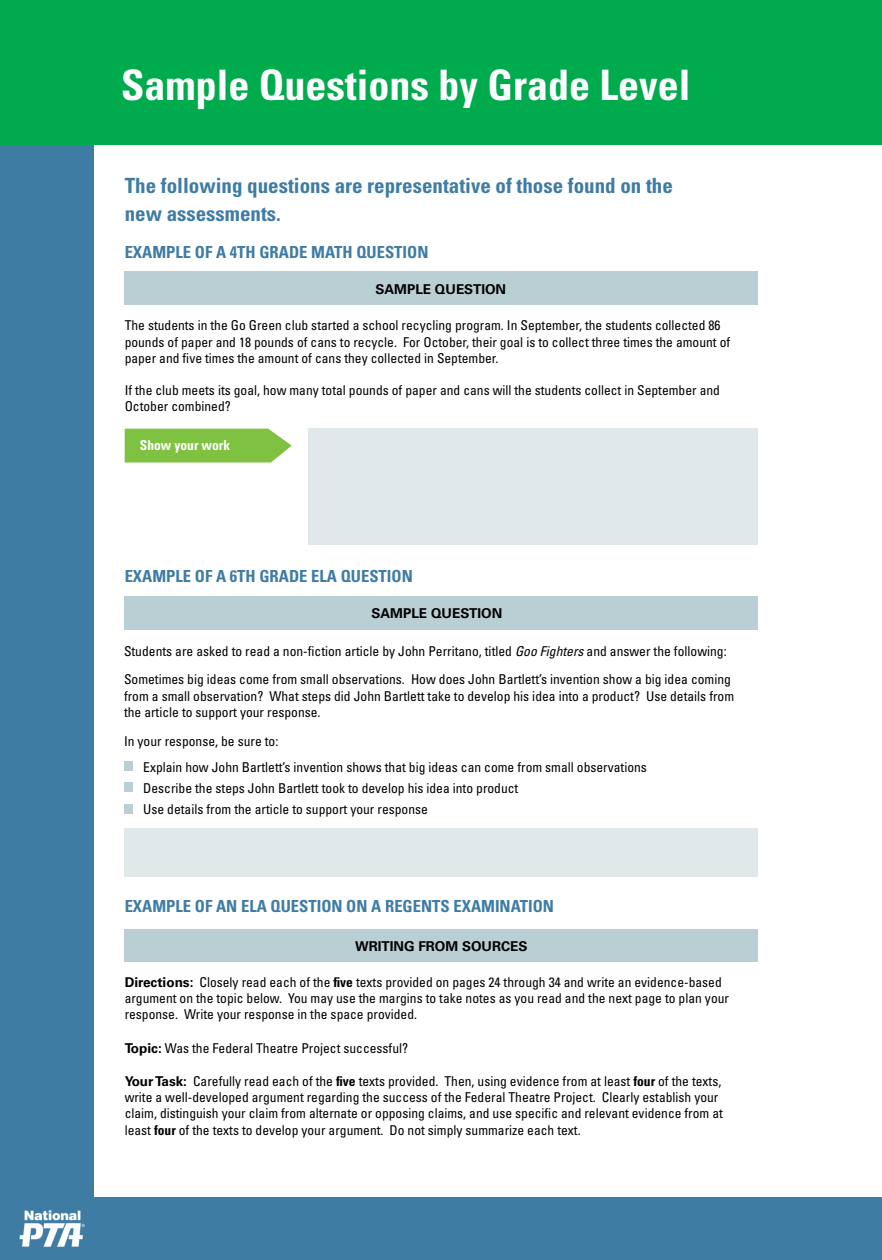
<style>
.page{position:relative;width:882px;height:1260px;background:#fff}
.page>*{position:absolute;margin:0;border:0;box-sizing:border-box;transform-origin:0 0}
.t1{font:700 condensed 42px "Univers LT Std";color:#fff}
.t2{font:700 condensed 21px/28px "Univers LT Std";color:#3f7ca4}
.t3{font:700 condensed 16.62px "Univers LT Std";color:#3f7ca4}
.t4{font:condensed 13.65px/28.7px "Univers LT Std";color:#000}
.t5{font:700 13.65px "Univers LT Std";color:#000}
.t6{font:condensed 13.47px/16.3px "Univers LT Std";color:#000}
.t7{font:700 13.47px "Univers LT Std";color:#000}
.t8{font:700 condensed 13.47px "Univers LT Std";color:#fff}
.s1{font-style:italic}
.s2{font-weight:700;font-stretch:normal}
.s3{font-weight:700}
</style>
<div class="page">
<div style="left:0;top:113px;width:94px;height:1147px;background:#3f7ca4"></div>
<div style="left:0;top:0;width:882px;height:144px;background:#00ab4d"></div>
<div style="left:87px;top:1197px;width:795px;height:63px;background:#3f7ca4"></div>
<div style="left:125px;top:271px;width:633px;height:34px;background:#bacfd4"></div>
<svg style="left:125px;top:429px;width:167px;height:34px;background:#89c651"></svg>
<div style="left:308px;top:429px;width:450px;height:116px;background:#e1e8ea"></div>
<div style="left:125px;top:596px;width:633px;height:34px;background:#bacfd4"></div>
<div style="left:125px;top:828px;width:633px;height:49px;background:#e1e8ea"></div>
<div style="left:125px;top:762px;width:8px;height:9px;background:#bacfd4"></div>
<div style="left:125px;top:783px;width:8px;height:9px;background:#bacfd4"></div>
<div style="left:125px;top:804px;width:8px;height:9px;background:#bacfd4"></div>
<div style="left:125px;top:929px;width:633px;height:33px;background:#bacfd4"></div>
<img style="left:19px;top:1210px;width:66px;height:37px">
<h1 class="t1" style="left:121px;top:59px;width:571px">Sample Questions by Grade Level</h1>
<h2 class="t2" style="left:125px;top:171px;width:550px">The following questions are representative of those found on the new assessments.</h2>
<p class="t3" style="left:125px;top:242px;width:305px">EXAMPLE OF A 4TH GRADE MATH QUESTION</p>
<p class="t7" style="left:375px;top:281px;width:132px">SAMPLE QUESTION</p>
<p class="t6" style="left:125px;top:317px;width:607px">The students in the Go Green club started a school recycling program. In September, the students collected 86 pounds of paper and 18 pounds of cans to recycle. For October, their goal is to collect three times the amount of paper and five times the amount of cans they collected in September.</p>
<p class="t6" style="left:125px;top:382px;width:597px">If the club meets its goal, how many total pounds of paper and cans will the students collect in September and<br>October combined?</p>
<p class="t8" style="left:140px;top:437px;width:92px">Show your work</p>
<p class="t3" style="left:125px;top:566px;width:290px">EXAMPLE OF A 6TH GRADE ELA QUESTION</p>
<p class="t5" style="left:371px;top:606px;width:132px">SAMPLE QUESTION</p>
<p class="t4" style="left:124px;top:636px;width:608px">Students are asked to read a non-fiction article by John Perritano, titled <span class="s1">Goo Fighters</span> and answer the following:<br>Sometimes big ideas come from small observations. How does John Bartlett’s invention show a big idea coming</p>
<p class="t4" style="left:124px;top:687px;width:612px;line-height:16.3px">from a small observation? What steps did John Bartlett take to develop his idea into a product? Use details from the article to support your response.</p>
<p class="t4" style="left:143px;top:727px;width:505px;line-height:26.4px;text-indent:-19px">In your response, be sure to:<br>Explain how John Bartlett’s invention shows that big ideas can come from small observations</p>
<p class="t4" style="left:143px;top:777px;width:377px;line-height:20.8px">Describe the steps John Bartlett took to develop his idea into product<br>Use details from the article to support your response</p>
<p class="t3" style="left:125px;top:896px;width:431px">EXAMPLE OF AN ELA QUESTION ON A REGENTS EXAMINATION</p>
<p class="t7" style="left:355px;top:938px;width:174px">WRITING FROM SOURCES</p>
<p class="t6" style="left:125px;top:974px;width:606px"><span class="s2">Directions:</span> Closely read each of the <span class="s3">five</span> texts provided on pages 24 through 34 and write an evidence-based argument on the topic below. You may use the margins to take notes as you read and the next page to plan your response. Write your response in the space provided.</p>
<p class="t6" style="left:125px;top:1040px;width:285px"><span class="s2">Topic:</span> Was the Federal Theatre Project successful?</p>
<p class="t6" style="left:125px;top:1073px;width:600px"><span class="s2">Your Task:</span> Carefully read each of the <span class="s3">five</span> texts provided. Then, using evidence from at least <span class="s3">four</span> of the texts, write a well-developed argument regarding the success of the Federal Theatre Project. Clearly establish your claim, distinguish your claim from alternate or opposing claims, and use specific and relevant evidence from at least <span class="s3">four</span> of the texts to develop your argument. Do not simply summarize each text.</p>
</div>
